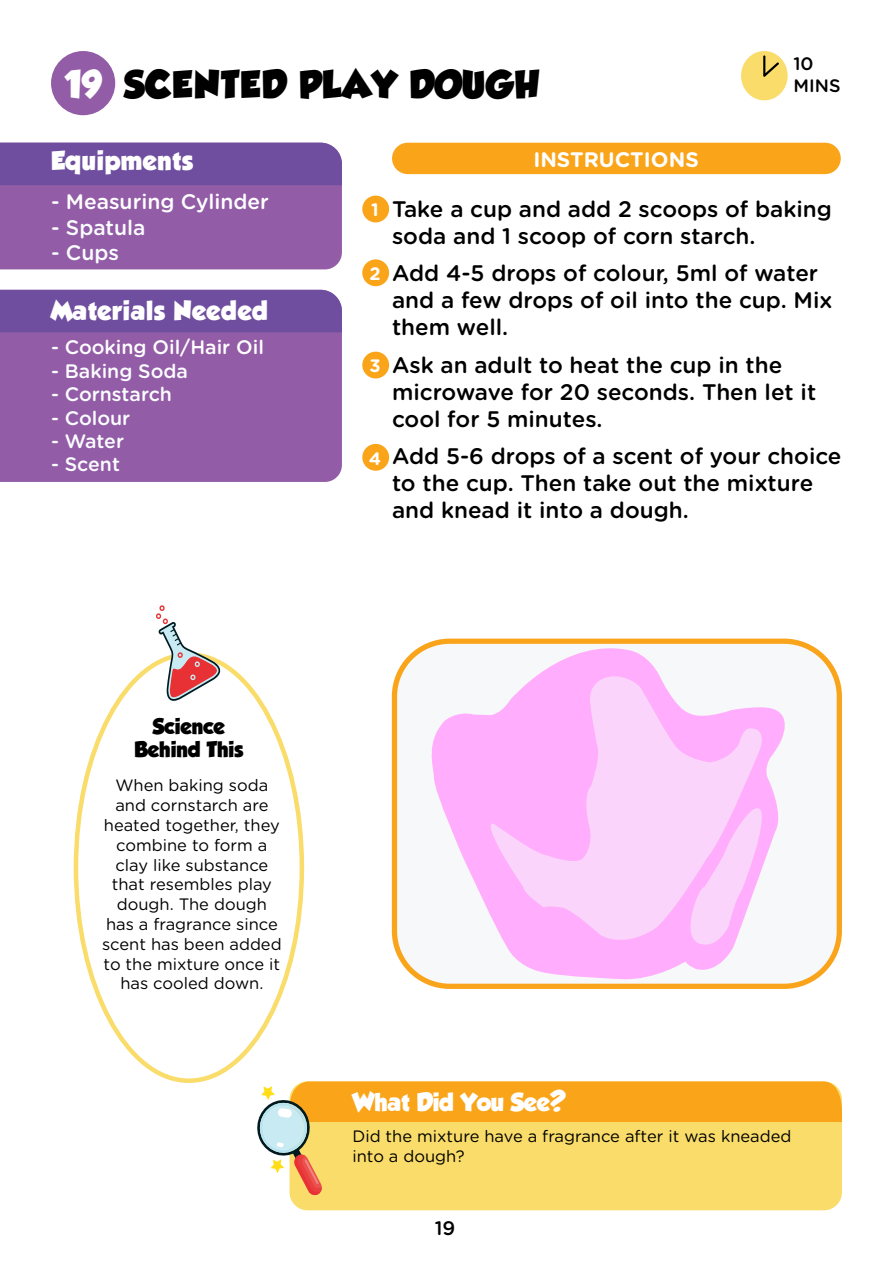
<style>
.page{position:relative;width:893px;height:1263px;background:#fff}
.page>*{position:absolute;margin:0;border:0;box-sizing:border-box;transform-origin:0 0}
.t1{font:34.5px "GROBOLD";letter-spacing:.03em;color:#000}
.t2{font:24px "GROBOLD";letter-spacing:.03em;color:#fff}
.t3{font:500 22.5px/27px "Gotham Rounded";color:#000}
.t4{font:22.5px "GROBOLD";color:#fff}
.t5{font:500 21px "Gotham Rounded";color:#fff}
.t6{font:500 21px "Gotham Rounded";color:#fafdff}
.t7{font:700 21px "Gotham Rounded";color:#fff}
.t8{font:500 19.5px "Gotham Rounded";color:#fafdff}
.t9{font:500 19.5px "Gotham Rounded";color:#fff}
.t10{font:19.5px/23.4px "GROBOLD";color:#000;text-align:center}
.t11{font:500 19.5px "Gotham Rounded";color:#000}
.t12{font:500 18px/21.6px "Gotham Rounded";color:#000}
.t13{font:700 18px "Gotham Rounded";color:#fff}
.t14{font:16.5px/19.8px "Gotham Rounded";color:#000}
.s1{color:#fff}
</style>
<div class="page">
<div style="left:290px;top:1081px;width:552px;height:129px;background:#f9dc69;border-radius:18px"></div>
<div style="left:0;top:332px;width:342px;height:150px;background:#935ca6"></div>
<div style="left:741px;top:51px;width:47px;height:49px;background:#f9dc69;border-radius:50%"></div>
<svg style="left:763px;top:55px;width:17px;height:22px"></svg>
<div style="left:392px;top:143px;width:449px;height:31px;background:#faa41a;border-radius:16px"></div>
<div style="left:51px;top:51px;width:64px;height:64px;background:#935ca6;border-radius:50%"></div>
<svg style="left:257px;top:1081px;width:585px;height:115px"></svg>
<svg style="left:156px;top:605px;width:67px;height:96px"></svg>
<svg style="left:0;top:143px;width:342px;height:126px;background:#8757a4"></svg>
<div style="left:0;top:290px;width:342px;height:42px;background:#6f4ea0"></div>
<div style="left:362px;top:196px;width:27px;height:26px;background:#faa41a;border-radius:50%"></div>
<div style="left:362px;top:259px;width:27px;height:27px;background:#faa41a;border-radius:50%"></div>
<div style="left:362px;top:352px;width:27px;height:26px;background:#faa41a;border-radius:50%"></div>
<div style="left:362px;top:444px;width:27px;height:27px;background:#faa41a;border-radius:50%"></div>
<div style="left:394px;top:641px;width:445px;height:345px;background:#f7f8f9;border-radius:55px"></div>
<div style="left:392px;top:639px;width:450px;height:350px;border:5px solid #faa41c;border-radius:55px"></div>
<svg style="left:425px;top:638px;width:366px;height:343px"></svg>
<svg style="left:489px;top:671px;width:277px;height:277px;background:#fcc4fa"></svg>
<svg style="left:680px;top:803px;width:88px;height:148px;background:#fbccfa"></svg>
<h1 class="t1" style="left:64px;top:64px;width:477px"><span class="s1">19</span> SCENTED PLAY DOUGH</h1>
<p class="t2" style="left:51px;top:147px;width:143px">Equipments</p>
<p class="t7" style="left:533px;top:144px;width:167px">INSTRUCTIONS</p>
<p class="t12" style="left:793px;top:52px;width:49px">10<br>MINS</p>
<p class="t5" style="left:51px;top:187px;width:219px">- Measuring Cylinder</p>
<p class="t6" style="left:51px;top:212px;width:96px"><span class="s1">-</span> Spatula</p>
<p class="t6" style="left:51px;top:237px;width:69px">- Cups</p>
<p class="t2" style="left:51px;top:296px;width:219px">Materials Needed</p>
<p class="t9" style="left:51px;top:334px;width:214px">- Cooking Oil/Hair Oil</p>
<p class="t8" style="left:51px;top:357px;width:139px"><span class="s1">-</span> Baking Soda</p>
<p class="t8" style="left:51px;top:380px;width:122px"><span class="s1">-</span> Cornstarch</p>
<p class="t8" style="left:51px;top:404px;width:81px">- Colour</p>
<p class="t8" style="left:51px;top:427px;width:75px">- Water</p>
<p class="t8" style="left:51px;top:451px;width:71px">- Scent</p>
<p class="t13" style="left:371px;top:197px;width:9px">1</p>
<p class="t13" style="left:369px;top:260px;width:13px">2</p>
<p class="t13" style="left:369px;top:353px;width:13px">3</p>
<p class="t13" style="left:369px;top:445px;width:14px">4</p>
<p class="t3" style="left:392px;top:194px;width:441px">Take a cup and add 2 scoops of baking soda and 1 scoop of corn starch.</p>
<p class="t3" style="left:392px;top:259px;width:442px">Add 4-5 drops of colour, 5ml of water and a few drops of oil into the cup. Mix them well.</p>
<p class="t3" style="left:392px;top:350px;width:426px">Ask an adult to heat the cup in the microwave for 20 seconds. Then let it cool for 5 minutes.</p>
<p class="t3" style="left:392px;top:442px;width:451px">Add 5-6 drops of a scent of your choice to the cup. Then take out the mixture and knead it into a dough.</p>
<p class="t10" style="left:135px;top:714px;width:110px">Science<br>Behind This</p>
<p class="t14" style="left:102px;top:775px;width:181px;text-align:center">When baking soda and cornstarch are heated together, they combine to form a clay like substance that resembles play dough. The dough has a fragrance since scent has been added to the mixture once it has cooled down.</p>
<p class="t4" style="left:352px;top:1088px;width:215px">What Did You See?</p>
<p class="t14" style="left:352px;top:1126px;width:441px">Did the mixture have a fragrance after it was kneaded into a dough?</p>
<p class="t11" style="left:435px;top:1214px;width:22px">19</p>
</div>
